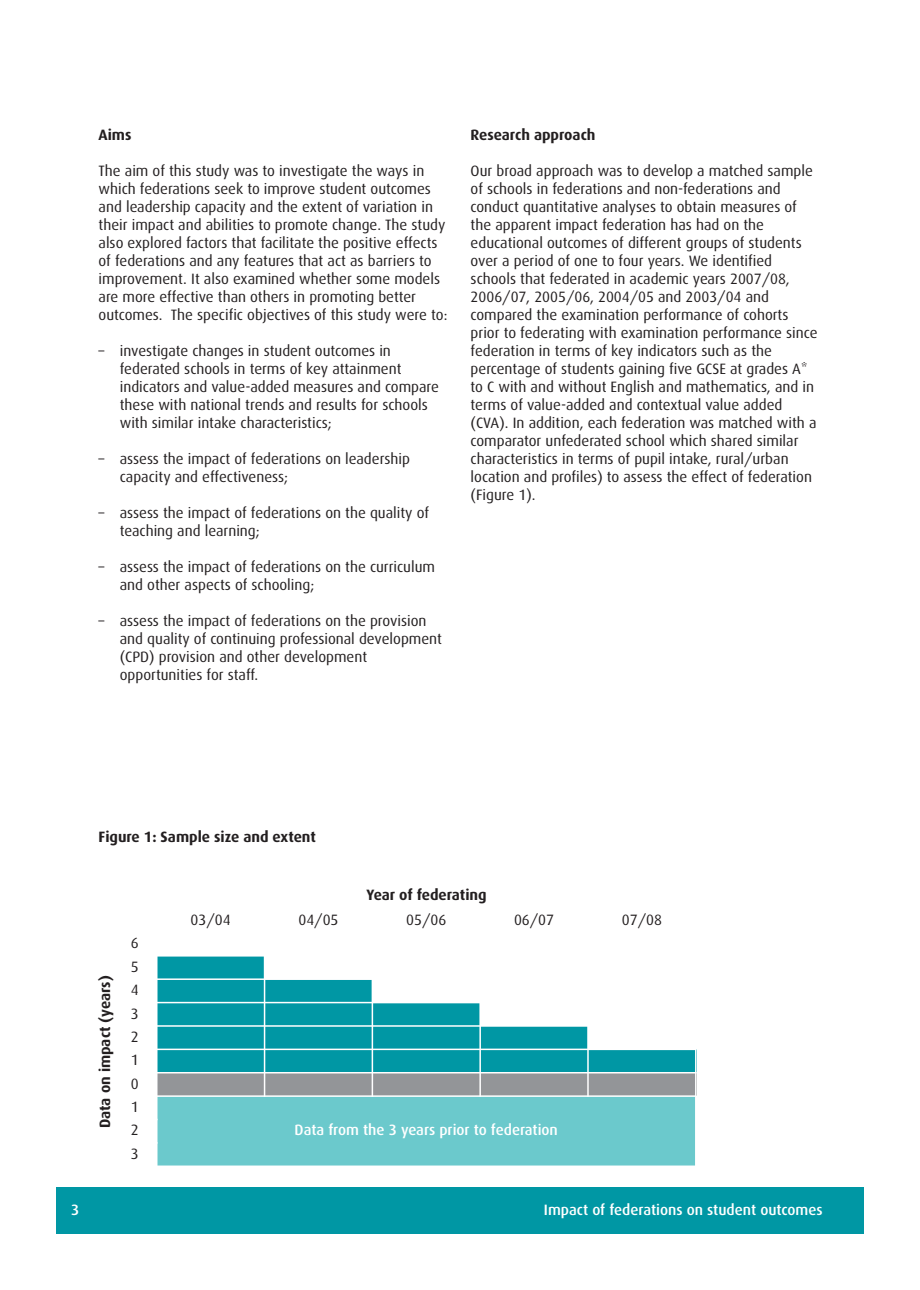
<style>
.page{position:relative;width:920px;height:1290px;background:#fff}
.page>*{position:absolute;margin:0;border:0;box-sizing:border-box;transform-origin:0 0}
.t1{font:15px/18px "Dax";color:#231f20}
.t2{font:700 15px "Dax";color:#231f20}
.t3{font:500 15px "Dax";color:#fff}
</style>
<div class="page">
<div style="left:157px;top:956px;width:108px;height:23px;background:#0097a4"></div>
<div style="left:157px;top:979px;width:108px;height:23px;background:#0097a4"></div>
<div style="left:265px;top:979px;width:107px;height:23px;background:#0097a4"></div>
<div style="left:157px;top:1002px;width:108px;height:24px;background:#0097a4"></div>
<div style="left:265px;top:1002px;width:107px;height:24px;background:#0097a4"></div>
<div style="left:372px;top:1002px;width:108px;height:24px;background:#0097a4"></div>
<div style="left:157px;top:1026px;width:108px;height:23px;background:#0097a4"></div>
<div style="left:265px;top:1026px;width:107px;height:23px;background:#0097a4"></div>
<div style="left:372px;top:1026px;width:108px;height:23px;background:#0097a4"></div>
<div style="left:480px;top:1026px;width:108px;height:23px;background:#0097a4"></div>
<div style="left:157px;top:1049px;width:108px;height:24px;background:#0097a4"></div>
<div style="left:265px;top:1049px;width:107px;height:24px;background:#0097a4"></div>
<div style="left:372px;top:1049px;width:108px;height:24px;background:#0097a4"></div>
<div style="left:480px;top:1049px;width:108px;height:24px;background:#0097a4"></div>
<div style="left:588px;top:1049px;width:108px;height:24px;background:#0097a4"></div>
<div style="left:157px;top:1073px;width:108px;height:23px;background:#939598"></div>
<div style="left:265px;top:1073px;width:107px;height:23px;background:#939598"></div>
<div style="left:372px;top:1073px;width:108px;height:23px;background:#939598"></div>
<div style="left:480px;top:1073px;width:108px;height:23px;background:#939598"></div>
<div style="left:588px;top:1073px;width:108px;height:23px;background:#939598"></div>
<div style="left:157px;top:1096px;width:539px;height:70px;background:#6bc9cc"></div>
<hr style="left:264px;top:908px;width:1px;height:189px;background:#fff">
<hr style="left:372px;top:908px;width:1px;height:189px;background:#fff">
<hr style="left:479px;top:908px;width:2px;height:189px;background:#fff">
<hr style="left:587px;top:908px;width:2px;height:189px;background:#fff">
<hr style="left:695px;top:908px;width:1px;height:259px;background:#fff">
<hr style="left:112px;top:978px;width:584px;height:2px;background:#fff">
<hr style="left:112px;top:1002px;width:584px;height:1px;background:#fff">
<hr style="left:112px;top:1025px;width:584px;height:2px;background:#fff">
<hr style="left:112px;top:1048px;width:584px;height:2px;background:#fff">
<hr style="left:112px;top:1072px;width:584px;height:1px;background:#fff">
<hr style="left:112px;top:1095px;width:584px;height:2px;background:#fff">
<hr style="left:112px;top:1165px;width:584px;height:2px;background:#fff">
<div style="left:56px;top:1187px;width:808px;height:47px;background:#0097a4"></div>
<p class="t2" style="left:99px;top:128px;width:34px">Aims</p>
<p class="t1" style="left:99px;top:162px;width:351px">The aim of this study was to investigate the ways in which federations seek to improve student outcomes and leadership capacity and the extent of variation in their impact and abilities to promote change. The study also explored factors that facilitate the positive effects of federations and any features that act as barriers to improvement. It also examined whether some models are more effective than others in promoting better outcomes. The specific objectives of this study were to:</p>
<p class="t1" style="left:120px;top:342px;width:321px;text-indent:-21px">– investigate changes in student outcomes in federated schools in terms of key attainment indicators and value-added measures and compare these with national trends and results for schools with similar intake characteristics;</p>
<p class="t1" style="left:120px;top:450px;width:292px;text-indent:-21px">– assess the impact of federations on leadership capacity and effectiveness;</p>
<p class="t1" style="left:120px;top:504px;width:311px;text-indent:-21px">– assess the impact of federations on the quality of teaching and learning;</p>
<p class="t1" style="left:120px;top:558px;width:317px;text-indent:-21px">– assess the impact of federations on the curriculum and other aspects of schooling;</p>
<p class="t1" style="left:120px;top:612px;width:324px;text-indent:-21px">– assess the impact of federations on the provision and quality of continuing professional development (CPD) provision and other development opportunities for staff.</p>
<p class="t2" style="left:471px;top:128px;width:126px">Research approach</p>
<p class="t1" style="left:471px;top:162px;width:348px">Our broad approach was to develop a matched sample of schools in federations and non-federations and conduct quantitative analyses to obtain measures of the apparent impact federation has had on the educational outcomes of different groups of students over a period of one to four years. We identified schools that federated in academic years 2007/08, 2006/07, 2005/06, 2004/05 and 2003/04 and compared the examination performance of cohorts prior to federating with examination performance since federation in terms of key indicators such as the percentage of students gaining five GCSE at grades A* to C with and without English and mathematics, and in terms of value-added and contextual value added (CVA). In addition, each federation was matched with a comparator unfederated school which shared similar characteristics in terms of pupil intake, rural/urban location and profiles) to assess the effect of federation (Figure 1).</p>
<p class="t2" style="left:99px;top:830px;width:219px">Figure 1: Sample size and extent</p>
<p class="t2" style="left:367px;top:888px;width:122px">Year of federating</p>
<p class="t2" style="left:99px;top:1128px;width:154px;rotate:-90deg">Data on impact (years)</p>
<p class="t1" style="left:131px;top:932px;width:9px;line-height:23.4px;text-align:justify">6<br>5<br>4<br>3<br>2<br>1<br>0<br>1<br>2</p>
<p class="t1" style="left:131px;top:1145px;width:9px">3</p>
<p class="t1" style="left:191px;top:912px;width:42px">03/04</p>
<p class="t1" style="left:298px;top:912px;width:42px">04/05</p>
<p class="t1" style="left:406px;top:912px;width:42px">05/06</p>
<p class="t1" style="left:514px;top:912px;width:42px">06/07</p>
<p class="t1" style="left:622px;top:912px;width:42px">07/08</p>
<p class="t3" style="left:295px;top:1124px;width:265px">Data from the 3 years prior to federation</p>
<p class="t3" style="left:71px;top:1203px;width:10px">3</p>
<p class="t3" style="left:544px;top:1203px;width:280px">Impact of federations on student outcomes</p>
</div>
